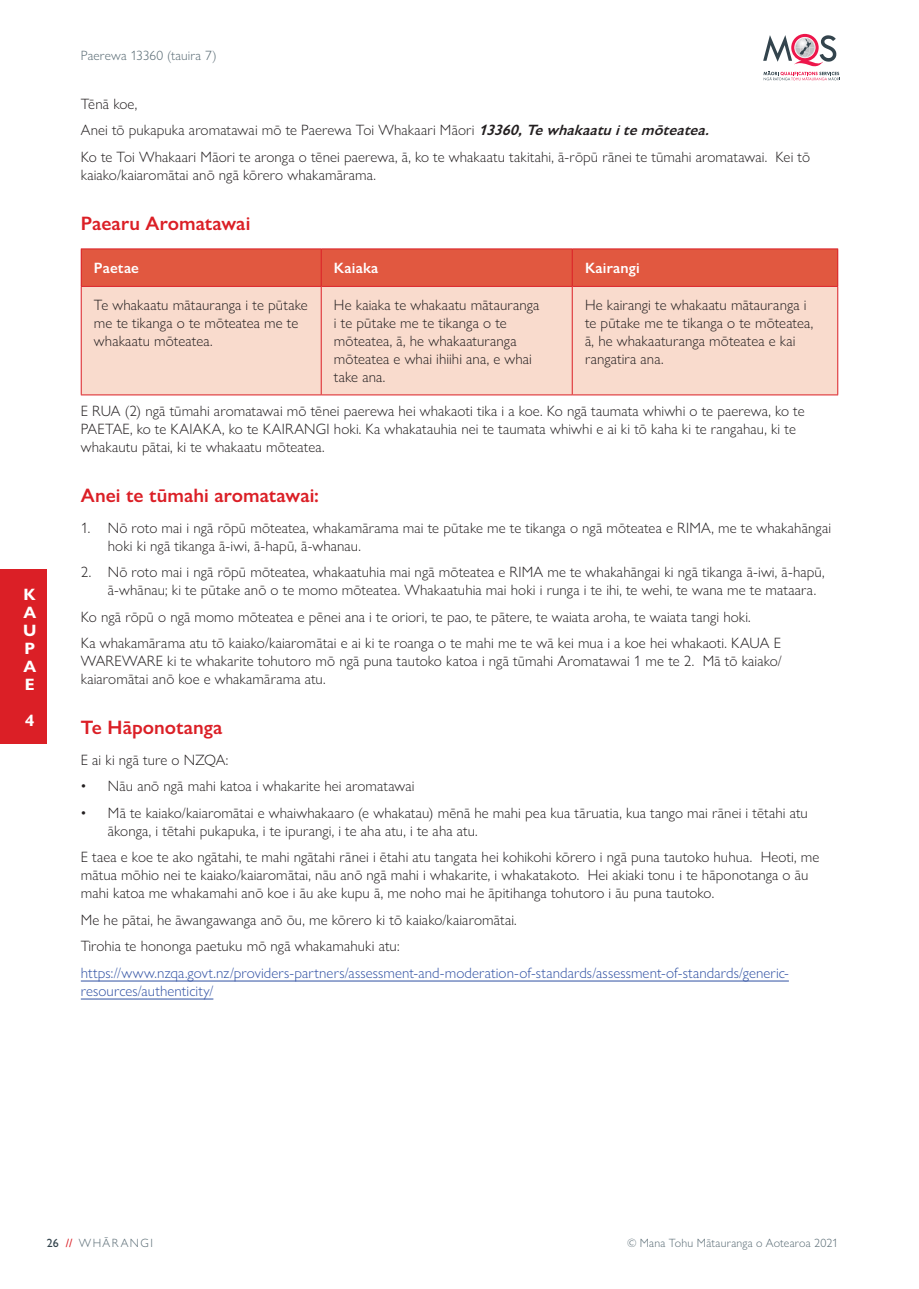
<style>
.page{position:relative;width:919px;height:1289px;background:#fff}
.page>*{position:absolute;margin:0;border:0;box-sizing:border-box;transform-origin:0 0}
.t1{font:600 19.5px "Gill Sans Nova";letter-spacing:.005em;color:#db1f26}
.t2{font:700 16.5px/18px "Gill Sans Nova";color:#fff;text-align:justify}
.t3{font:300 15px/18px "Gill Sans Nova";letter-spacing:.005em;color:#231f20}
.t4{font:300 15px/18px "Gill Sans Nova";letter-spacing:.005em;color:#3051a3}
.t5{font:600 15px "Gill Sans Nova";letter-spacing:.015em;color:#fff}
.t6{font:300 13.5px "Gill Sans Nova";letter-spacing:.01em;color:#586a73}
.t7{font:300 12px "Gill Sans Nova";letter-spacing:.015em;color:#586a73}
.t8{font:300 12px "Gill Sans Nova";letter-spacing:.125em;color:#586a73}
.s1{font-weight:600;font-style:italic}
.s2{font-weight:400}
.s3{font-weight:500;color:#33444d}
.s4{font-weight:500;color:#db1f26}
</style>
<div class="page">
<div style="left:81px;top:249px;width:240px;height:37px;background:#e15840"></div>
<svg style="left:763px;top:34px;width:77px;height:46px"></svg>
<div style="left:0;top:569px;width:47px;height:175px;background:#db1f26"></div>
<div style="left:321px;top:249px;width:251px;height:37px;background:#e15840"></div>
<div style="left:572px;top:249px;width:265px;height:37px;background:#e15840"></div>
<div style="left:81px;top:286px;width:240px;height:109px;background:#f9dbcd"></div>
<div style="left:321px;top:286px;width:251px;height:109px;background:#f9dbcd"></div>
<div style="left:572px;top:286px;width:265px;height:109px;background:#f9dbcd"></div>
<hr style="left:81px;top:248px;width:240px;height:1px;background:#db1f26">
<hr style="left:81px;top:249px;width:1px;height:37px;background:#db1f26">
<hr style="left:321px;top:248px;width:251px;height:1px;background:#db1f26">
<hr style="left:321px;top:249px;width:1px;height:37px;background:#db1f26">
<hr style="left:572px;top:248px;width:266px;height:1px;background:#db1f26">
<hr style="left:572px;top:249px;width:1px;height:37px;background:#db1f26">
<hr style="left:837px;top:249px;width:1px;height:37px;background:#db1f26">
<hr style="left:81px;top:286px;width:240px;height:1px;background:#db1f26">
<hr style="left:81px;top:287px;width:1px;height:107px;background:#db1f26">
<hr style="left:321px;top:286px;width:251px;height:1px;background:#db1f26">
<hr style="left:321px;top:287px;width:1px;height:107px;background:#db1f26">
<hr style="left:572px;top:286px;width:266px;height:1px;background:#db1f26">
<hr style="left:572px;top:287px;width:1px;height:107px;background:#db1f26">
<hr style="left:837px;top:287px;width:1px;height:107px;background:#db1f26">
<hr style="left:81px;top:394px;width:240px;height:1px;background:#db1f26">
<hr style="left:321px;top:394px;width:251px;height:1px;background:#db1f26">
<hr style="left:572px;top:394px;width:266px;height:1px;background:#db1f26">
<hr style="left:81px;top:980px;width:707px;height:1px;background:#3051a3">
<hr style="left:81px;top:998px;width:132px;height:1px;background:#3051a3">
<p class="t2" style="left:23px;top:585px;width:15px">K A U P A E</p>
<p class="t2" style="left:25px;top:711px;width:11px">4</p>
<p class="t6" style="left:81px;top:47px;width:137px">Paerewa 13360 (tauira 7)</p>
<p class="t3" style="left:81px;top:90px;width:730px;line-height:26.5px">Tēnā koe,<br>Anei tō pukapuka aromatawai mō te Paerewa Toi Whakaari Māori <span class="s1">13360,Tewhakaatuitemōteatea.<br></span>Ko te Toi Whakaari Māori te aronga o tēnei paerewa, ā, ko te whakaatu takitahi, ā-rōpū rānei te tūmahi aromatawai. Kei tō</p>
<p class="t3" style="left:81px;top:165px;width:297px">kaiako/kaiaromātai anō ngā kōrero whakamārama.</p>
<h3 class="t1" style="left:81px;top:211px;width:171px">Paearu Aromatawai</h3>
<p class="t5" style="left:94px;top:259px;width:46px">Paetae</p>
<p class="t5" style="left:334px;top:259px;width:46px">Kaiaka</p>
<p class="t5" style="left:585px;top:259px;width:56px">Kairangi</p>
<p class="t3" style="left:94px;top:296px;width:215px">Te whakaatu mātauranga i te pūtake me te tikanga o te mōteatea me te whakaatu mōteatea.</p>
<p class="t3" style="left:334px;top:296px;width:207px">He kaiaka te whakaatu mātauranga i te pūtake me te tikanga o te mōteatea, ā, he whakaaturanga mōteatea e whai ihiihi ana, e whai take ana.</p>
<p class="t3" style="left:585px;top:296px;width:230px">He kairangi te whakaatu mātauranga i te pūtake me te tikanga o te mōteatea, ā, he whakaaturanga mōteatea e kai rangatira ana.</p>
<p class="t3" style="left:81px;top:401px;width:725px">E RUA (2) ngā tūmahi aromatawai mō tēnei paerewa hei whakaoti tika i a koe. Ko ngā taumata whiwhi o te paerewa, ko te<br>PAETAE, ko te KAIAKA, ko te KAIRANGI hoki. Ka whakatauhia nei te taumata whiwhi e ai ki tō kaha ki te rangahau, ki te whakautu pātai, ki te whakaatu mōteatea.</p>
<h3 class="t1" style="left:81px;top:483px;width:240px">Anei te tūmahi aromatawai:</h3>
<p class="t3" style="left:108px;top:518px;width:724px;text-indent:-27px">1. Nō roto mai i ngā rōpū mōteatea, whakamārama mai te pūtake me te tikanga o ngā mōteatea e RIMA, me te whakahāngai hoki ki ngā tikanga ā-iwi, ā-hapū, ā-whanau.</p>
<p class="t3" style="left:108px;top:563px;width:718px;text-indent:-27px">2. Nō roto mai i ngā rōpū mōteatea, whakaatuhia mai ngā mōteatea e RIMA me te whakahāngai ki ngā tikanga ā-iwi, ā-hapū, ā-whānau; ki te pūtake anō o te momo mōteatea. Whakaatuhia mai hoki i runga i te ihi, te wehi, te wana me te mataara.</p>
<p class="t3" style="left:81px;top:607px;width:671px">Ko ngā rōpū o ngā momo mōteatea e pēnei ana i te oriori, te pao, te pātere, te waiata aroha, te waiata tangi hoki.</p>
<p class="t3" style="left:81px;top:634px;width:702px;text-align:justify">Ka whakamārama atu tō kaiako/kaiaromātai e ai ki te roanga o te mahi me te wā kei mua i a koe hei whakaoti. KAUA E WAREWARE ki te whakarite tohutoro mō ngā puna tautoko katoa i ngā tūmahi Aromatawai 1 me te 2. Mā tō kaiako/ kaiaromātai anō koe e whakamārama atu.</p>
<h3 class="t1" style="left:81px;top:715px;width:143px">Te Hāponotanga</h3>
<p class="t3" style="left:81px;top:750px;width:149px">E ai ki ngā ture o NZQA:</p>
<p class="t3" style="left:81px;top:777px;width:335px"><span class="s2">•</span> Nāu anō ngā mahi katoa i whakarite hei aromatawai</p>
<p class="t3" style="left:108px;top:803px;width:701px;text-indent:-27px"><span class="s2">•</span> Mā te kaiako/kaiaromātai e whaiwhakaaro (e whakatau) mēnā he mahi pea kua tāruatia, kua tango mai rānei i tētahi atu ākonga, i tētahi pukapuka, i te ipurangi, i te aha atu, i te aha atu.</p>
<p class="t3" style="left:81px;top:848px;width:740px">E taea e koe te ako ngātahi, te mahi ngātahi rānei i ētahi atu tangata hei kohikohi kōrero i ngā puna tautoko huhua. Heoti, me mātua mōhio nei te kaiako/kaiaromātai, nāu anō ngā mahi i whakarite, i whakatakoto. Hei akiaki tonu i te hāponotanga o āu mahi katoa me whakamahi anō koe i āu ake kupu ā, me noho mai he āpitihanga tohutoro i āu puna tautoko.</p>
<p class="t3" style="left:81px;top:910px;width:437px">Me he pātai, he āwangawanga anō ōu, me kōrero ki tō kaiako/kaiaromātai.</p>
<p class="t3" style="left:81px;top:937px;width:320px">Tirohia te hononga paetuku mō ngā whakamahuki atu:</p>
<p class="t4" style="left:81px;top:963px;width:709px">https://www.nzqa.govt.nz/providers-partners/assessment-and-moderation-of-standards/assessment-of-standards/generic&shy;resources/authenticity/</p>
<p class="t8" style="left:47px;top:1235px;width:108px"><span class="s3">26</span> <span class="s4">//</span> WHĀRANGI</p>
<p class="t7" style="left:627px;top:1235px;width:213px">© Mana Tohu Mātauranga o Aotearoa 2021</p>
</div>
